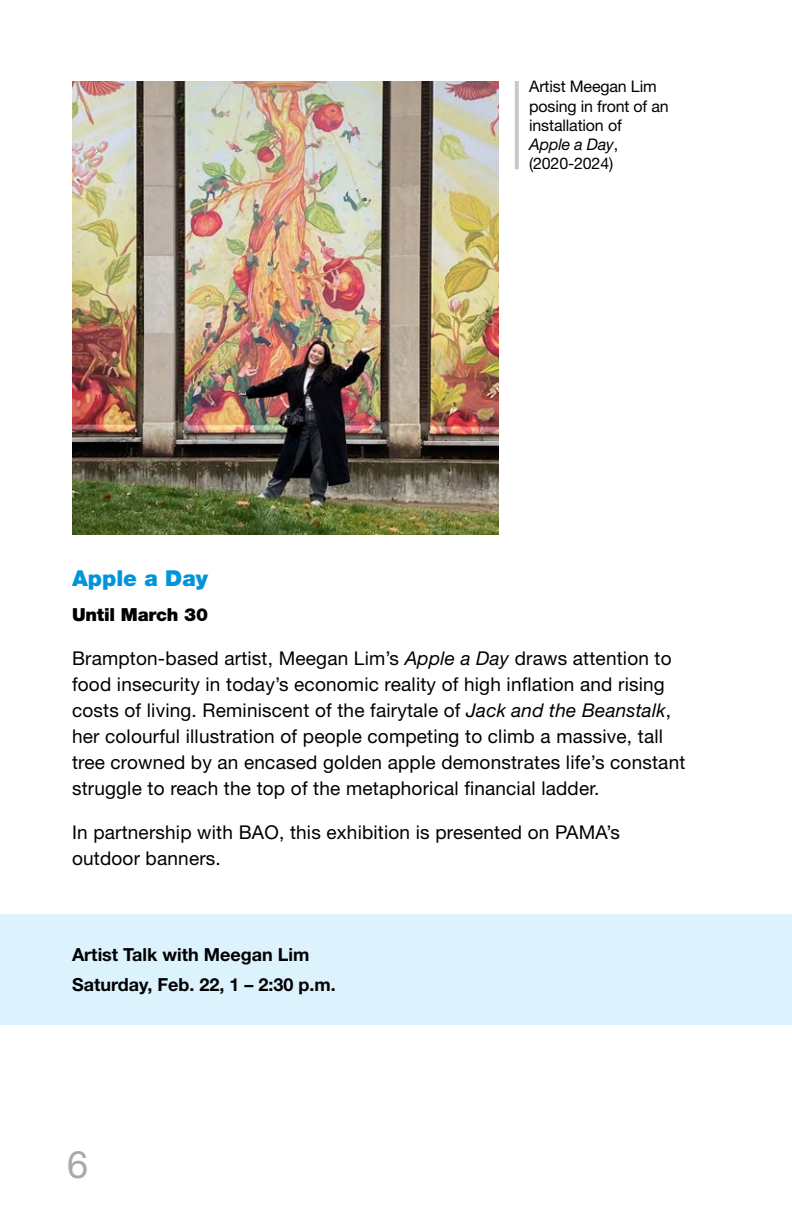
<style>
.page{position:relative;width:792px;height:1224px;background:#fff}
.page>*{position:absolute;margin:0;border:0;box-sizing:border-box;transform-origin:0 0}
.t1{font:38px "Helvetica Neue LT Std";color:#a7a9ac}
.H5_Exibit_Title{font:900 22px "Helvetica Neue LT Std";color:#0095da}
.P_body_text{font:19px/26px "Helvetica Neue LT Std";letter-spacing:.01em;color:#000}
.P_events_text{font:700 18px "Helvetica Neue LT Std";color:#000}
.Dates{font:900 18px "Helvetica Neue LT Std";letter-spacing:-.01em;color:#000}
.t2{font:16px/19.2px "Helvetica Neue LT Std";letter-spacing:-.01em;color:#000}
.s1{font-style:italic}
</style>
<div class="page">
<div style="left:0;top:914px;width:792px;height:111px;background:#dcf2fd"></div>
<img style="left:72px;top:81px;width:426px;height:453px">
<hr style="left:515px;top:81px;width:4px;height:88px;background:#c7c8ca">
<p class="t2" style="left:529px;top:77px;width:141px">Artist Meegan Lim posing in front of an installation of<br><span class="s1">Apple a Day</span>, (2020-2024)</p>
<h5 class="H5_Exibit_Title" style="left:72px;top:565px;width:138px">Apple a Day</h5>
<p class="Dates" style="left:72px;top:604px;width:138px">Until March 30</p>
<p class="P_body_text" style="left:72px;top:645px;width:615px">Brampton-based artist, Meegan Lim’s <span class="s1">Apple a Day</span> draws attention to food insecurity in today’s economic reality of high inflation and rising costs of living. Reminiscent of the fairytale of <span class="s1">Jack and the Beanstalk</span>, her colourful illustration of people competing to climb a massive, tall tree crowned by an encased golden apple demonstrates life’s constant struggle to reach the top of the metaphorical financial ladder.</p>
<p class="P_body_text" style="left:72px;top:819px;width:550px">In partnership with BAO, this exhibition is presented on PAMA’s outdoor banners.</p>
<p class="P_events_text" style="left:72px;top:944px;width:239px">Artist Talk with Meegan Lim</p>
<p class="P_events_text" style="left:72px;top:974px;width:265px">Saturday, Feb. 22, 1 – 2:30 p.m.</p>
<h1 class="t1" style="left:67px;top:1141px;width:23px">6</h1>
</div>
